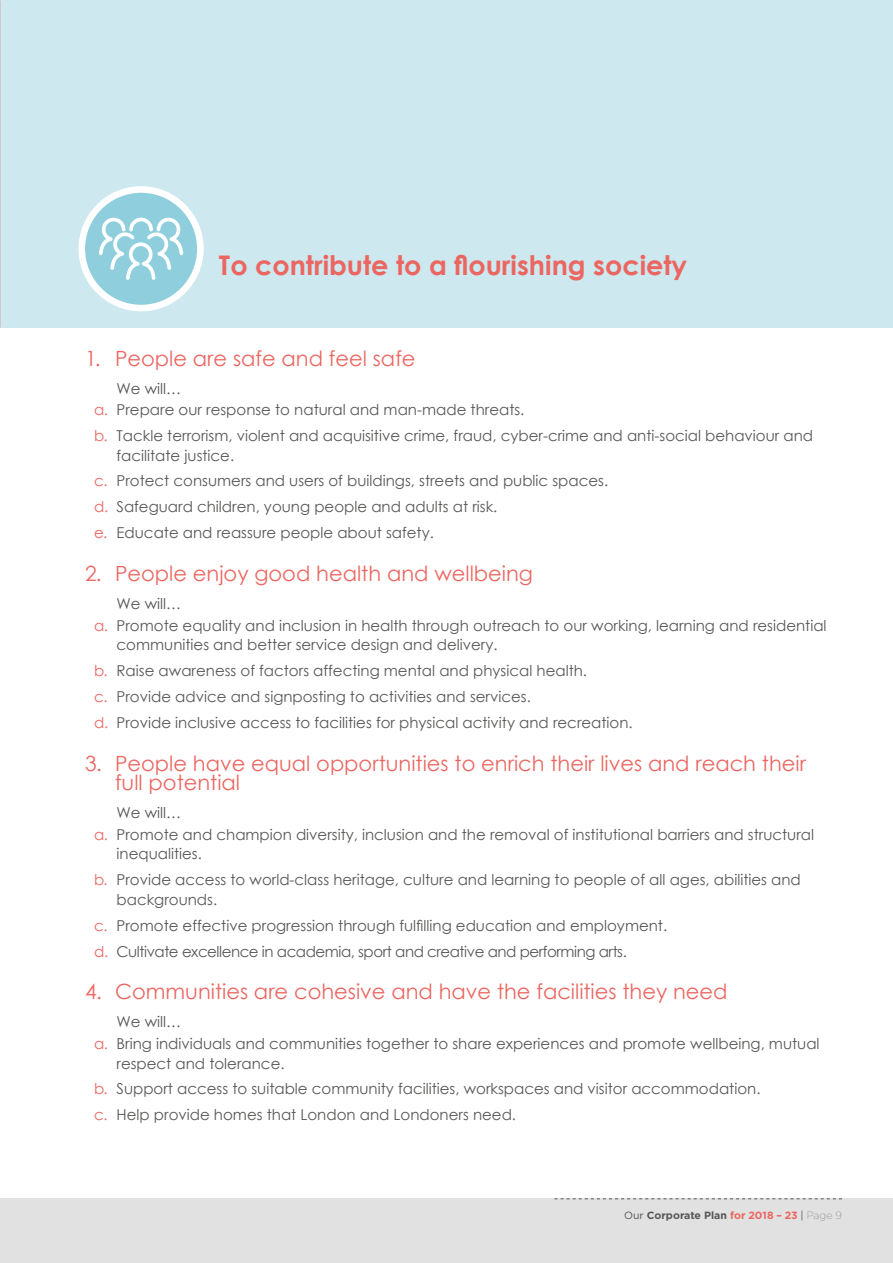
<style>
.page{position:relative;width:893px;height:1263px;background:#fff}
.page>*{position:absolute;margin:0;border:0;box-sizing:border-box;transform-origin:0 0}
.Heading{font:700 27px "Century Gothic";color:#ec6661}
.t1{font:21px/19.5px "Century Gothic";color:#ec6661}
.we_will{font:15px/19.5px "Century Gothic";color:#575756}
.we_will-2{font:15px "Century Gothic";letter-spacing:-.03em;color:#575756}
.t2{font:700 10.5px "Gotham HTF";color:#575756}
.s1{color:#ec6661}
.s2{font-weight:400}
.s3{font-weight:100}
</style>
<div class="page">
<div style="left:0;top:1198px;width:893px;height:65px;background:#e1e1e1"></div>
<svg style="left:554px;top:1198px;width:288px;height:1px"></svg>
<div style="left:0;top:0;width:893px;height:327px;background:#cde8ef"></div>
<svg style="left:78px;top:186px;width:126px;height:125px"></svg>
<p class="Heading" style="left:219px;top:245px;width:470px">To contribute to a flourishing society</p>
<p class="t1" style="left:85px;top:348px;width:332px">1. People are safe and feel safe</p>
<p class="we_will" style="left:117px;top:378px;width:66px">We will…</p>
<p class="we_will" style="left:94px;top:400px;width:432px"><span class="s1">a.</span> Prepare our response to natural and man-made threats.</p>
<p class="we_will" style="left:117px;top:426px;width:698px;text-indent:-22px"><span class="s1">b.</span> Tackle terrorism, violent and acquisitive crime, fraud, cyber-crime and anti-social behaviour and facilitate justice.</p>
<p class="we_will" style="left:94px;top:471px;width:516px"><span class="s1">c.</span> Protect consumers and users of buildings, streets and public spaces.</p>
<p class="we_will" style="left:94px;top:497px;width:405px"><span class="s1">d.</span> Safeguard children, young people and adults at risk.</p>
<p class="we_will" style="left:94px;top:523px;width:341px"><span class="s1">e.</span> Educate and reassure people about safety.</p>
<p class="t1" style="left:85px;top:563px;width:449px">2. People enjoy good health and wellbeing</p>
<p class="we_will" style="left:117px;top:594px;width:66px">We will…</p>
<p class="we_will" style="left:117px;top:615px;width:712px;text-indent:-22px"><span class="s1">a.</span> Promote equality and inclusion in health through outreach to our working, learning and residential communities and better service design and delivery.</p>
<p class="we_will" style="left:94px;top:661px;width:495px"><span class="s1">b.</span> Raise awareness of factors affecting mental and physical health.</p>
<p class="we_will" style="left:94px;top:686px;width:438px"><span class="s1">c.</span> Provide advice and signposting to activities and services.</p>
<p class="we_will" style="left:94px;top:712px;width:540px"><span class="s1">d.</span> Provide inclusive access to facilities for physical activity and recreation.</p>
<p class="t1" style="left:115px;top:753px;width:692px;text-indent:-30px">3. People have equal opportunities to enrich their lives and reach their full potential</p>
<p class="we_will" style="left:117px;top:803px;width:66px">We will…</p>
<p class="we_will" style="left:117px;top:824px;width:699px;text-indent:-22px"><span class="s1">a.</span> Promote and champion diversity, inclusion and the removal of institutional barriers and structural inequalities.</p>
<p class="we_will" style="left:117px;top:870px;width:686px;text-indent:-22px"><span class="s1">b.</span> Provide access to world-class heritage, culture and learning to people of all ages, abilities and backgrounds.</p>
<p class="we_will" style="left:94px;top:915px;width:575px"><span class="s1">c.</span> Promote effective progression through fulfilling education and employment.</p>
<p class="we_will-2" style="left:94px;top:941px;width:534px"><span class="s1">d.</span> Cultivate excellence in academia, sport and creative and performing arts.</p>
<p class="t1" style="left:85px;top:982px;width:644px">4. Communities are cohesive and have the facilities they need</p>
<p class="we_will" style="left:117px;top:1012px;width:66px">We will…</p>
<p class="we_will" style="left:117px;top:1034px;width:705px;text-indent:-22px"><span class="s1">a.</span> Bring individuals and communities together to share experiences and promote wellbeing, mutual respect and tolerance.</p>
<p class="we_will" style="left:94px;top:1079px;width:668px"><span class="s1">b.</span> Support access to suitable community facilities, workspaces and visitor accommodation.</p>
<p class="we_will" style="left:94px;top:1105px;width:424px"><span class="s1">c.</span> Help provide homes that London and Londoners need.</p>
<p class="t2" style="left:624px;top:1209px;width:219px"><span class="s2">Our</span> Corporate Plan <span class="s1">for 2018 – 23</span> <span class="s2">|</span> <span class="s3">Page 9</span></p>
</div>
